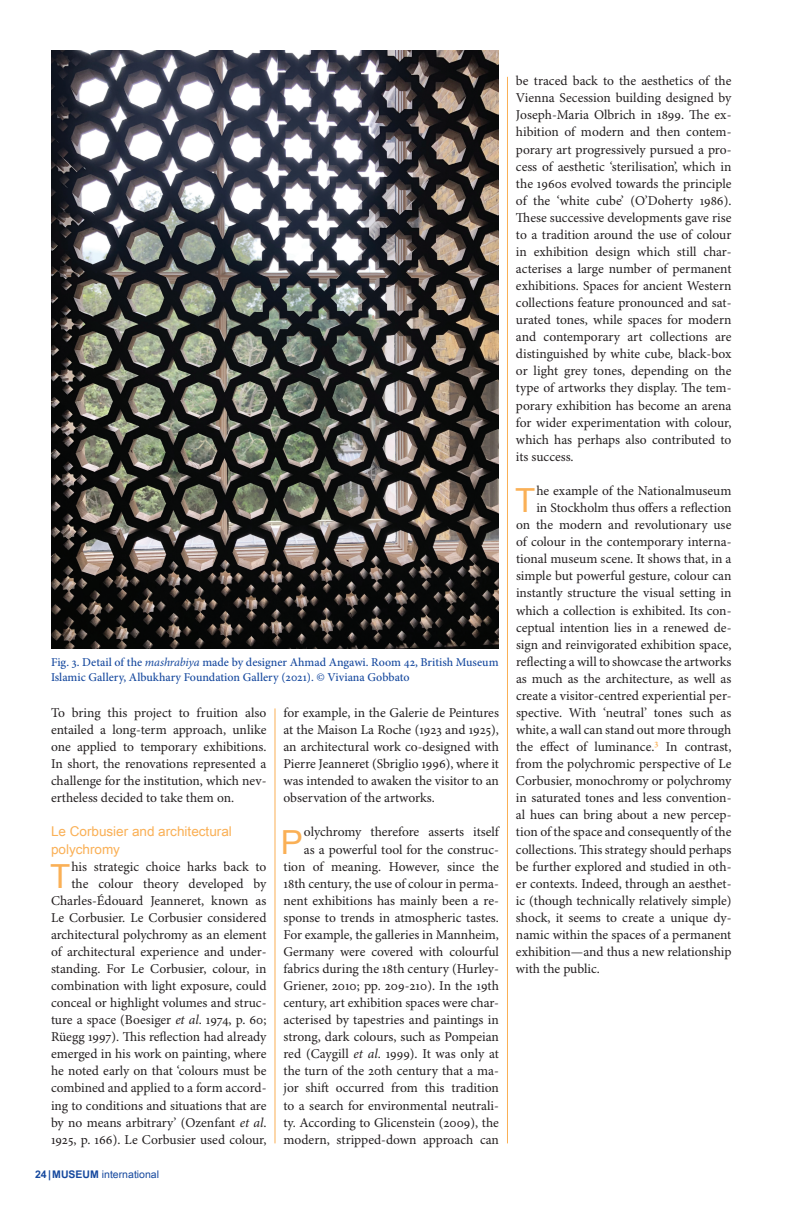
<style>
.page{position:relative;width:808px;height:1212px;background:#fff}
.page>*{position:absolute;margin:0;border:0;box-sizing:border-box;transform-origin:0 0}
.t1{font:33.15px "Arial Unicode MS";color:#fab056}
.t2{font:13.5px/17.1px "Minion Pro";color:#231f20;text-align:justify}
.t3{font:13.5px/17.1px "Arial Unicode MS";color:#fab056}
.t4{font:500 12px/15px "Minion Pro";color:#15489e}
.t5{font:10.5px "Arial Unicode MS";color:#15489e}
.s1{font-weight:400;font-style:italic}
.s2{font-style:italic}
.s3{font-weight:700}
</style>
<div class="page">
<img style="left:51px;top:51px;width:448px;height:597px">
<hr style="left:275px;top:708px;width:1px;height:435px;background:#fab056">
<hr style="left:507px;top:77px;width:1px;height:1066px;background:#fab056">
<p class="t4" style="left:51px;top:655px;width:449px">Fig. 3. Detail of the <span class="s1">mashrabiya</span> made by designer Ahmad Angawi. Room 42, British Museum<br>Islamic Gallery, Albukhary Foundation Gallery (2021). © Viviana Gobbato</p>
<p class="t2" style="left:51px;top:704px;width:217px">To bring this project to fruition also entailed a long-term approach, unlike one applied to temporary exhibitions.<br>In short, the renovations represented a challenge for the institution, which nev&shy;ertheless decided to take them on.</p>
<p class="t3" style="left:51px;top:823px;width:182px">Le Corbusier and architectural polychromy</p>
<h1 class="t1" style="left:50px;top:852px;width:22px">T</h1>
<p class="t2" style="left:51px;top:858px;width:217px;text-align:right">his strategic choice harks back to the colour theory developed by Charles-Édouard Jeanneret, known as Le Corbusier. Le Corbusier considered architectural polychromy as an element of architectural experience and under&shy;standing. For Le Corbusier, colour, in combination with light exposure, could conceal or highlight volumes and struc&shy;ture a space (Boesiger <span class="s2">et al</span>. 1974, p. 60; Rüegg 1997). This reflection had already emerged in his work on painting, where he noted early on that ‘colours must be combined and applied to a form accord&shy;ing to conditions and situations that are by no means arbitrary’ (Ozenfant <span class="s2">et al</span>.<br>1925, p. 166). Le Corbusier used colour,</p>
<p class="t5" style="left:35px;top:1166px;width:126px"><span class="s3">24|MUSEUM</span> international</p>
<p class="t2" style="left:283px;top:704px;width:217px">for example, in the Galerie de Peintures at the Maison La Roche (1923 and 1925), an architectural work co-designed with Pierre Jeanneret (Sbriglio 1996), where it was intended to awaken the visitor to an observation of the artworks.</p>
<h1 class="t1" style="left:281px;top:818px;width:24px">P</h1>
<p class="t2" style="left:283px;top:824px;width:217px;text-align:right">olychromy therefore asserts itself<br>as a powerful tool for the construc&shy;tion of meaning. However, since the 18th century, the use of colour in perma&shy;nent exhibitions has mainly been a re&shy;sponse to trends in atmospheric tastes.<br>For example, the galleries in Mannheim, Germany were covered with colourful fabrics during the 18th century (Hurley-Griener, 2010; pp. 209-210). In the 19th century, art exhibition spaces were char&shy;acterised by tapestries and paintings in strong, dark colours, such as Pompeian red (Caygill <span class="s2">et al</span>. 1999). It was only at the turn of the 20th century that a ma&shy;jor shift occurred from this tradition to a search for environmental neutrali&shy;ty. According to Glicenstein (2009), the modern, stripped-down approach can</p>
<p class="t2" style="left:516px;top:73px;width:217px">be traced back to the aesthetics of the Vienna Secession building designed by Joseph-Maria Olbrich in 1899. The ex&shy;hibition of modern and then contem&shy;porary art progressively pursued a pro&shy;cess of aesthetic ‘sterilisation’, which in the 1960s evolved towards the principle of the ‘white cube’ (O’Doherty 1986).<br>These successive developments gave rise to a tradition around the use of colour in exhibition design which still char&shy;acterises a large number of permanent exhibitions. Spaces for ancient Western collections feature pronounced and sat&shy;urated tones, while spaces for modern and contemporary art collections are distinguished by white cube<span class="s2">,</span> black-box or light grey tones, depending on the type of artworks they display. The tem&shy;porary exhibition has become an arena for wider experimentation with colour, which has perhaps also contributed to its success.</p>
<h1 class="t1" style="left:515px;top:476px;width:22px">T</h1>
<p class="t2" style="left:536px;top:483px;width:197px">he example of the Nationalmuseum</p>
<p class="t2" style="left:536px;top:500px;width:197px">in Stockholm thus offers a reflection</p>
<p class="t2" style="left:516px;top:517px;width:217px">on the modern and revolutionary use</p>
<p class="t2" style="left:516px;top:534px;width:217px">of colour in the contemporary interna-</p>
<p class="t2" style="left:516px;top:551px;width:217px">tional museum scene. It shows that, in a</p>
<p class="t2" style="left:516px;top:568px;width:217px">simple but powerful gesture, colour can</p>
<p class="t2" style="left:516px;top:585px;width:217px">instantly structure the visual setting in</p>
<p class="t2" style="left:516px;top:602px;width:217px">which a collection is exhibited. Its con-</p>
<p class="t2" style="left:516px;top:619px;width:217px">ceptual intention lies in a renewed de-</p>
<p class="t2" style="left:516px;top:636px;width:217px">sign and reinvigorated exhibition space,</p>
<p class="t2" style="left:516px;top:653px;width:217px">reflecting a will to showcase the artworks</p>
<p class="t2" style="left:516px;top:670px;width:217px">as much as the architecture, as well as</p>
<p class="t2" style="left:516px;top:687px;width:217px">create a visitor-centred experiential per-</p>
<p class="t2" style="left:516px;top:704px;width:217px">spective. With ‘neutral’ tones such as</p>
<p class="t2" style="left:516px;top:722px;width:217px">white, a wall can stand out more through</p>
<p class="t2" style="left:516px;top:739px;width:217px">the effect of luminance.<sup>3</sup> In contrast,</p>
<p class="t2" style="left:516px;top:756px;width:217px">from the polychromic perspective of Le</p>
<p class="t2" style="left:516px;top:773px;width:217px">Corbusier, monochromy or polychromy</p>
<p class="t2" style="left:516px;top:790px;width:217px">in saturated tones and less convention-</p>
<p class="t2" style="left:516px;top:807px;width:217px">al hues can bring about a new percep-</p>
<p class="t2" style="left:516px;top:824px;width:217px">tion of the space and consequently of the</p>
<p class="t2" style="left:516px;top:841px;width:217px">collections. This strategy should perhaps</p>
<p class="t2" style="left:516px;top:858px;width:217px">be further explored and studied in oth-</p>
<p class="t2" style="left:516px;top:875px;width:217px">er contexts. Indeed, through an aesthet-</p>
<p class="t2" style="left:516px;top:892px;width:217px">ic (though technically relatively simple)</p>
<p class="t2" style="left:516px;top:909px;width:217px">shock, it seems to create a unique dy-</p>
<p class="t2" style="left:516px;top:926px;width:217px">namic within the spaces of a permanent</p>
<p class="t2" style="left:516px;top:943px;width:217px">exhibition—and thus a new relationship</p>
<p class="t2" style="left:516px;top:960px;width:85px">with the public.</p>
</div>
